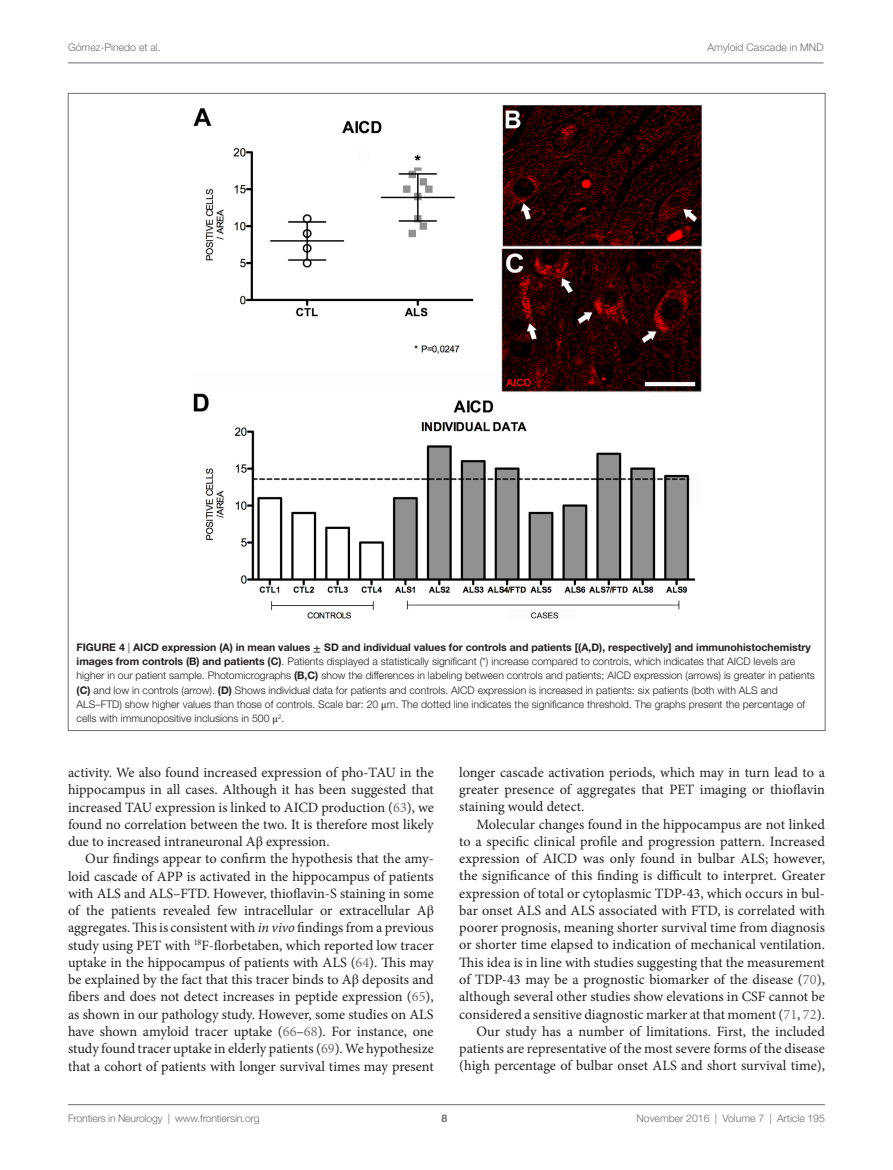
<style>
.page{position:relative;width:893px;height:1170px;background:#fff}
.page>*{position:absolute;margin:0;border:0;box-sizing:border-box;transform-origin:0 0}
.t1{font:14.25px/17.2px "Minion Pro";color:#231f20;text-align:justify}
.t2{font:300 10.5px/14.2px "Helvetica Neue LT Std";color:#231f20}
.t3{font:300 10.5px "Helvetica Neue LT Std";color:#6c6d70}
.t4{font:700 10.5px "Helvetica Neue LT Std";color:#6c6d70}
.s1{font-weight:700}
.s2{font-family:"STIX General";font-weight:700}
.s3{font-family:"STIX General";font-weight:400}
.s4{color:#6c6d70}
.s5{font-family:"STIX General"}
.s6{font-style:italic}
</style>
<div class="page">
<img style="left:193px;top:105px;width:509px;height:514px">
<hr style="left:68px;top:63px;width:756px;height:1px;background:#6c6d70">
<hr style="left:68px;top:1104px;width:757px;height:1px;background:#6c6d70">
<p class="t3" style="left:68px;top:41px;width:94px">Gómez-Pinedo et al.</p>
<p class="t3" style="left:708px;top:41px;width:117px">Amyloid Cascade in MND</p>
<p class="t2" style="left:77px;top:639px;width:740px"><span class="s1">FIG URE 4</span> | <span class="s1">AICD expression (A) in mean values</span> <span class="s2">±</span> <span class="s1">SD and individual values for controls and patients [(A,D), respectively] and immunohistochemistry images from controls (B) and patients (C)</span>. Patients displayed a statistically significant (*) increase compared to controls, which indicates that AICD levels are higher in our patient sample. Photomicrographs <span class="s1">(B,C)</span> show the differences in labeling between controls and patients; AICD expression (arrows) is greater in patients <span class="s1">(C)</span> and low in controls (arrow). <span class="s1">(D)</span> Shows individual data for patients and controls. AICD expression is increased in patients: six patients (both with ALS and ALS–FTD) show higher values than those of controls. Scale bar: 20 <span class="s3">μ</span>m. The dotted line indicates the significance threshold. The graphs present the percentage of cells with immunopositive inclusions in 500 <span class="s3">μ</span><sup>2</sup>.</p>
<p class="t1" style="left:68px;top:764px;width:367px">activity. We also found increased expression of pho-TAU in the hippocampus in all cases. Although it has been suggested that increased TAU expression is linked to AICD production (<span class="s4">63</span>), we found no correlation between the two. It is therefore most likely due to increased intraneuronal A<span class="s5">β</span> expression.</p>
<p class="t1" style="left:68px;top:850px;width:367px;text-indent:17px">Our findings appear to confirm the hypothesis that the amy&shy;loid cascade of APP is activated in the hippocampus of patients with ALS and ALS–FTD. However, thioflavin-S staining in some of the patients revealed few intracellular or extracellular A<span class="s5">β </span>aggregates. This is consistent with <span class="s6">in vivo</span> findings from a previous study using PET with <sup>18</sup>F-florbetaben, which reported low tracer uptake in the hippocampus of patients with ALS (<span class="s4">64</span>). This may be explained by the fact that this tracer binds to A<span class="s5">β</span> deposits and fibers and does not detect increases in peptide expression (<span class="s4">65</span>), as shown in our pathology study. However, some studies on ALS have shown amyloid tracer uptake (<span class="s4">66</span>–<span class="s4">68</span>). For instance, one study found tracer uptake in elderly patients (<span class="s4">69</span>). We hypothesize that a cohort of patients with longer survival times may present</p>
<p class="t1" style="left:459px;top:763px;width:367px">longer cascade activation periods, which may in turn lead to a greater presence of aggregates that PET imaging or thioflavin staining would detect.</p>
<p class="t1" style="left:459px;top:815px;width:367px;text-align:right">Molecular changes found in the hippocampus are not linked<br>to a specific clinical profile and progression pattern. Increased expression of AICD was only found in bulbar ALS; however, the significance of this finding is difficult to interpret. Greater expression of total or cytoplasmic TDP-43, which occurs in bul&shy;bar onset ALS and ALS associated with FTD, is correlated with poorer prognosis, meaning shorter survival time from diagnosis or shorter time elapsed to indication of mechanical ventilation.<br>This idea is in line with studies suggesting that the measurement of TDP-43 may be a prognostic biomarker of the disease (<span class="s4">70</span>), although several other studies show elevations in CSF cannot be considered a sensitive diagnostic marker at that moment (<span class="s4">71</span>, <span class="s4">72</span>).<br>Our study has a number of limitations. First, the included patients are representative of the most severe forms of the disease (high percentage of bulbar onset ALS and short survival time),</p>
<p class="t3" style="left:68px;top:1111px;width:193px">Frontiers in Neurology | www.frontiersin.org</p>
<p class="t3" style="left:636px;top:1111px;width:190px">November 2016 | Volume 7 | Article 195</p>
<p class="t4" style="left:441px;top:1111px;width:7px">8</p>
</div>
